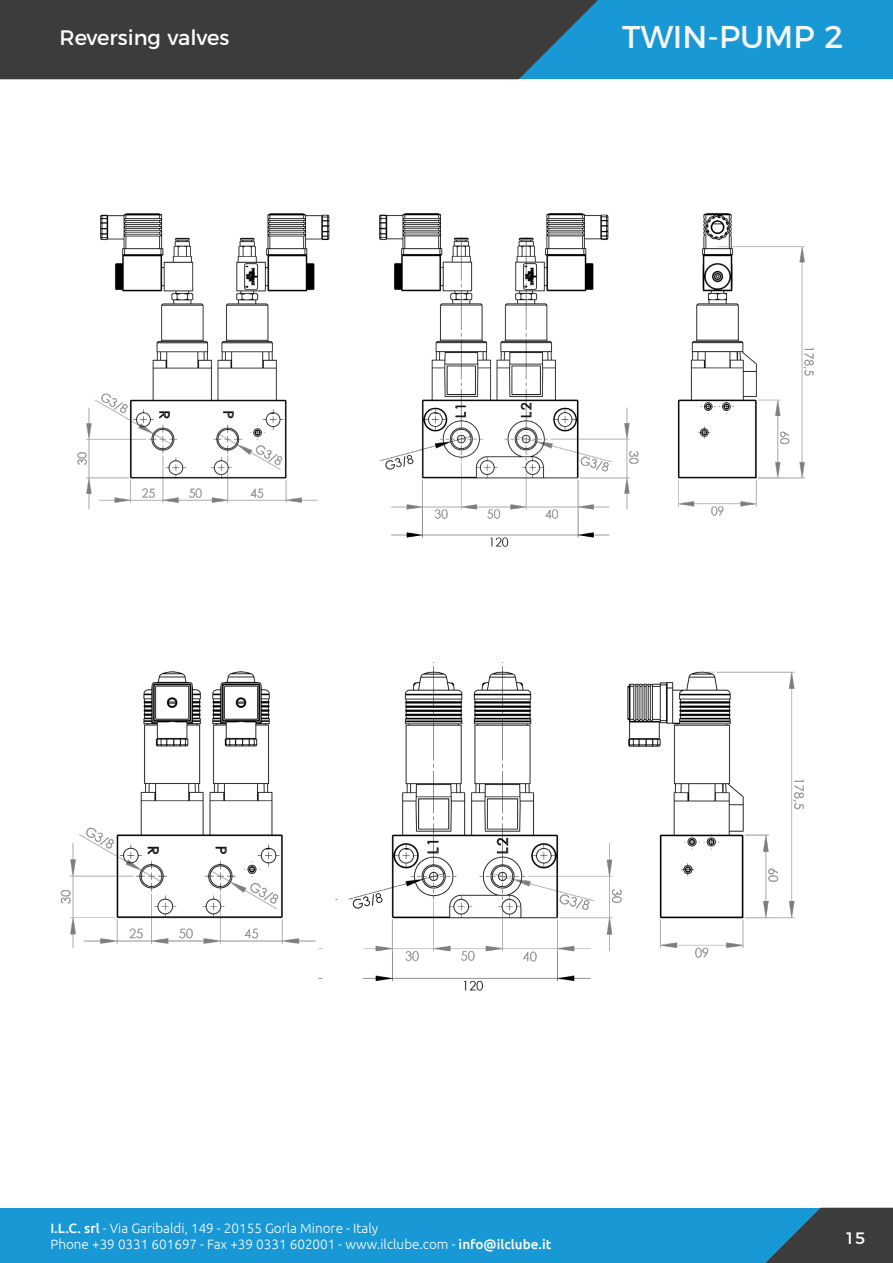
<style>
.page{position:relative;width:893px;height:1263px;background:#fff}
.page>*{position:absolute;margin:0;border:0;box-sizing:border-box;transform-origin:0 0}
.t1{font:31.5px "Montserrat";color:#f6f6f6}
.t2{font:21px "Montserrat";color:#fff}
.t3{font:16.5px "Montserrat";color:#fff}
.t4{font:300 13.5px/16.2px "Ubuntu";color:#fff}
.s1{font-weight:500}
</style>
<div class="page">
<div style="left:0;top:0;width:893px;height:79px;background:#1899d6"></div>
<div style="left:0;top:0;width:598px;height:79px;background:#3c3c3b"></div>
<div style="left:0;top:1208px;width:893px;height:55px;background:#1899d6"></div>
<svg style="left:765px;top:1208px;width:128px;height:55px"></svg>
<img style="left:77px;top:213px;width:737px;height:334px">
<img style="left:60px;top:661px;width:744px;height:330px">
<h2 class="t2" style="left:60px;top:21px;width:171px">Reversing valves</h2>
<h1 class="t1" style="left:622px;top:12px;width:223px">TWIN-PUMP 2</h1>
<p class="t4" style="left:50px;top:1220px;width:502px"><span class="s1">I.L.C. srl</span> - Via Garibaldi, 149 - 20155 Gorla Minore - Italy<br>Phone +39 0331 601697 - Fax +39 0331 602001 - www.ilclube.com - <span class="s1">info@ilclube.it</span></p>
<p class="t3" style="left:845px;top:1225px;width:22px">15</p>
</div>
